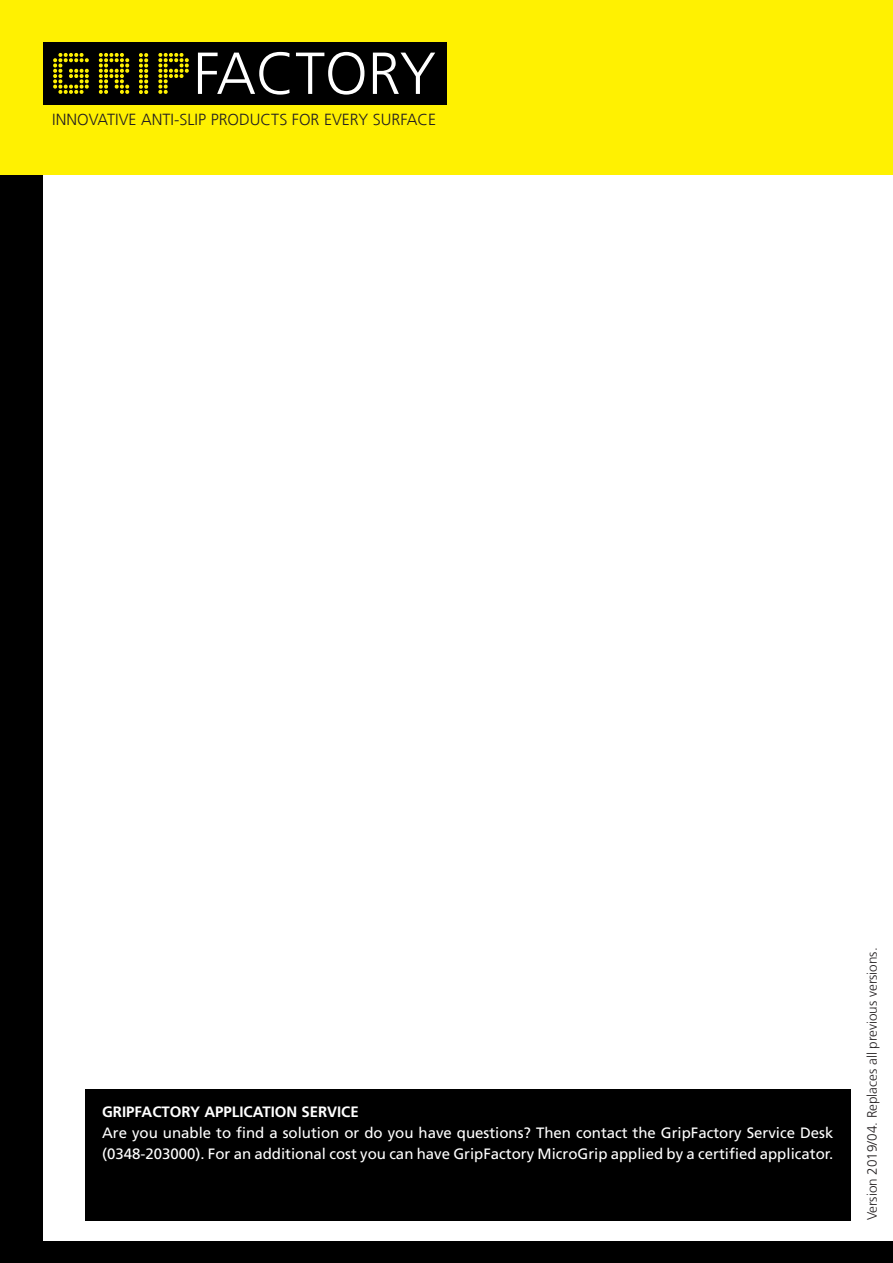
<style>
.page{position:relative;width:893px;height:1263px;background:#fff}
.page>*{position:absolute;margin:0;border:0;box-sizing:border-box;transform-origin:0 0}
.t1{font:300 59.25px "Frutiger LT Com";color:#fff}
.t2{font:300 16.05px "Frutiger LT Com";color:#231f20}
.t3{font:15px/21px "Frutiger LT Com";color:#fff}
.t4{font:700 15px "Frutiger LT Com";color:#fff}
.t5{font:300 13.5px "Frutiger LT Com";color:#231f20}
.s1{font-family:"CF Dots";font-weight:400;font-size:51.6px;color:#fff101}
</style>
<div class="page">
<div style="left:0;top:175px;width:43px;height:1088px;background:#000"></div>
<div style="left:0;top:0;width:893px;height:175px;background:#fff101"></div>
<div style="left:43px;top:43px;width:403px;height:63px;background:#000"></div>
<div style="left:43px;top:1242px;width:850px;height:21px;background:#000"></div>
<div style="left:85px;top:1089px;width:765px;height:131px;background:#000"></div>
<h1 class="t1" style="left:48px;top:39px;width:390px"><span class="s1">GRiP</span>FACTORY</h1>
<p class="t2" style="left:52px;top:110px;width:385px">INNOVATIVE ANTI-SLIP PRODUCTS FOR EVERY SURFACE</p>
<p class="t4" style="left:102px;top:1103px;width:258px">GRIPFACTORY APPLICATION SERVICE</p>
<p class="t3" style="left:102px;top:1122px;width:733px">Are you unable to find a solution or do you have questions? Then contact the GripFactory Service Desk (0348-203000). For an additional cost you can have GripFactory MicroGrip applied by a certified applicator.</p>
<p class="t5" style="left:864px;top:1220px;width:274px;rotate:-90deg">Version 2019/04. Replaces all previous versions.</p>
</div>
